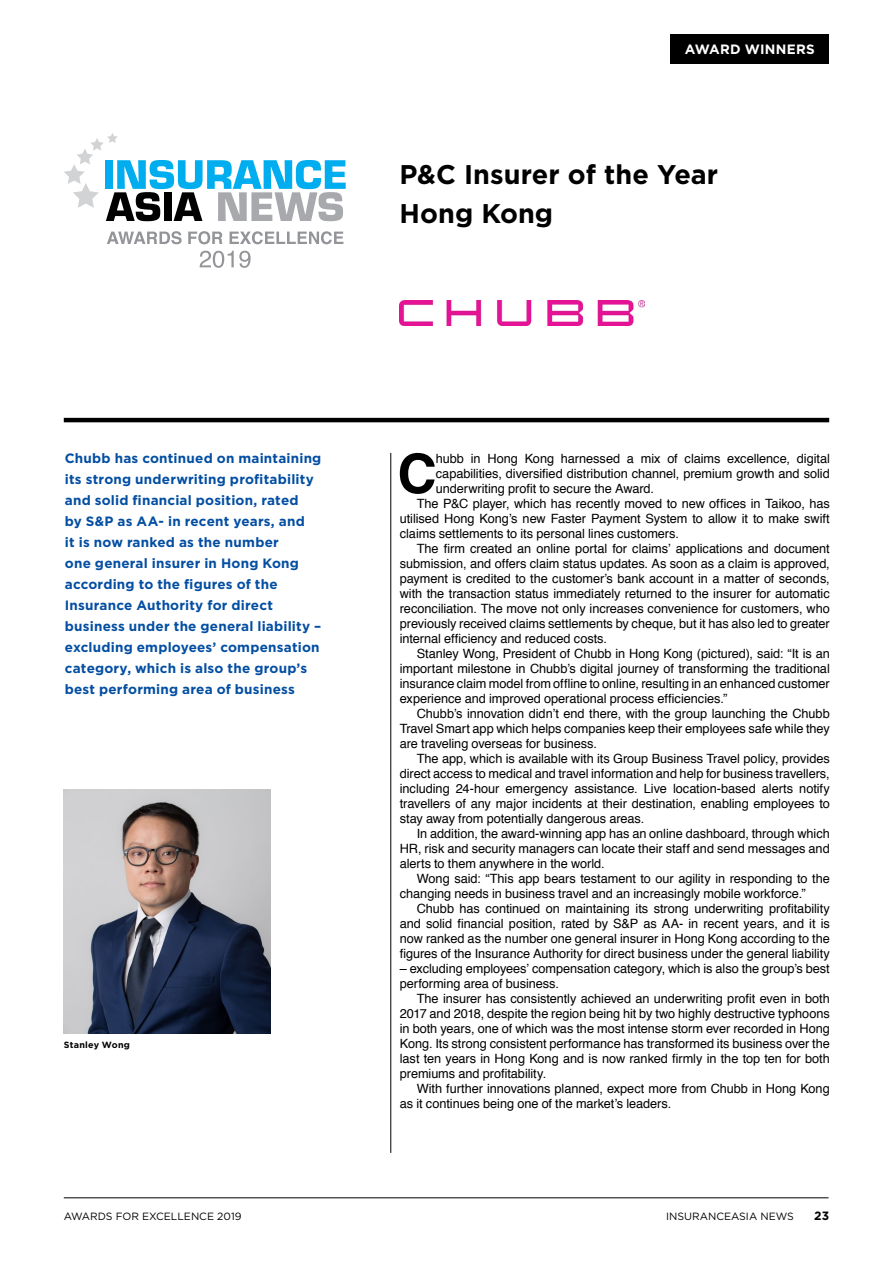
<style>
.page{position:relative;width:893px;height:1263px;background:#fff}
.page>*{position:absolute;margin:0;border:0;box-sizing:border-box;transform-origin:0 0}
.t1{font:700 54.45px "Helvetica";color:#000}
.t2{font:700 27px/38.7px "Gotham";color:#000}
.t3{font:700 13.5px/21px "Gotham";letter-spacing:.015em;color:#034ea2}
.t4{font:700 13.5px "Gotham";letter-spacing:.015em;color:#fff}
.t5{font:12.75px/15px "Helvetica";letter-spacing:-.005em;color:#000}
.t6{font:700 12px "Gotham";color:#000}
.t7{font:10.5px "Gotham";color:#000}
.t8{font:700 9px "Gotham";letter-spacing:.03em;color:#000}
</style>
<div class="page">
<svg style="left:200px;top:251px;width:51px;height:17px"></svg>
<svg style="left:107px;top:231px;width:75px;height:13px"></svg>
<svg style="left:188px;top:231px;width:34px;height:13px"></svg>
<svg style="left:230px;top:231px;width:113px;height:13px"></svg>
<svg style="left:64px;top:133px;width:282px;height:88px"></svg>
<hr style="left:64px;top:1197px;width:764px;height:1px;background:#000">
<div style="left:670px;top:34px;width:159px;height:30px;background:#000"></div>
<hr style="left:64px;top:418px;width:765px;height:4px;background:#000">
<img style="left:400px;top:300px;width:245px;height:25px">
<hr style="left:390px;top:453px;width:1px;height:700px;background:#000">
<img style="left:64px;top:789px;width:206px;height:244px">
<p class="t4" style="left:685px;top:41px;width:132px">AWARD WINNERS</p>
<h2 class="t2" style="left:400px;top:155px;width:320px">P&amp;C Insurer of the Year<br>Hong Kong</h2>
<p class="t3" style="left:65px;top:448px;width:258px">Chubb has continued on maintaining its strong underwriting profitability and solid financial position, rated<br>by S&amp;P as AA- in recent years, and<br>it is now ranked as the number<br>one general insurer in Hong Kong according to the figures of the Insurance Authority for direct business under the general liability – excluding employees’ compensation category, which is also the group’s best performing area of business</p>
<p class="t8" style="left:64px;top:1039px;width:68px">Stanley Wong</p>
<h1 class="t1" style="left:397px;top:430px;width:41px">C</h1>
<p class="t5" style="left:436px;top:451px;width:395px">hubb in Hong Kong harnessed a mix of claims excellence, digital</p>
<p class="t5" style="left:436px;top:466px;width:395px">capabilities, diversified distribution channel, premium growth and solid</p>
<p class="t5" style="left:436px;top:481px;width:220px">underwriting profit to secure the Award.</p>
<p class="t5" style="left:417px;top:496px;width:414px">The P&amp;C player, which has recently moved to new offices in Taikoo, has</p>
<p class="t5" style="left:400px;top:511px;width:431px">utilised Hong Kong’s new Faster Payment System to allow it to make swift</p>
<p class="t5" style="left:400px;top:526px;width:281px">claims settlements to its personal lines customers.</p>
<p class="t5" style="left:417px;top:541px;width:414px">The firm created an online portal for claims’ applications and document</p>
<p class="t5" style="left:400px;top:556px;width:431px">submission, and offers claim status updates. As soon as a claim is approved,</p>
<p class="t5" style="left:400px;top:571px;width:431px">payment is credited to the customer’s bank account in a matter of seconds,</p>
<p class="t5" style="left:400px;top:586px;width:431px">with the transaction status immediately returned to the insurer for automatic</p>
<p class="t5" style="left:400px;top:601px;width:431px">reconciliation. The move not only increases convenience for customers, who</p>
<p class="t5" style="left:400px;top:616px;width:432px">previously received claims settlements by cheque, but it has also led to greater</p>
<p class="t5" style="left:400px;top:631px;width:209px">internal efficiency and reduced costs.</p>
<p class="t5" style="left:417px;top:646px;width:414px">Stanley Wong, President of Chubb in Hong Kong (pictured), said: “It is an</p>
<p class="t5" style="left:400px;top:661px;width:431px">important milestone in Chubb’s digital journey of transforming the traditional</p>
<p class="t5" style="left:400px;top:676px;width:432px">insurance claim model from offline to online, resulting in an enhanced customer</p>
<p class="t5" style="left:400px;top:691px;width:329px">experience and improved operational process efficiencies.”</p>
<p class="t5" style="left:417px;top:706px;width:414px">Chubb’s innovation didn’t end there, with the group launching the Chubb</p>
<p class="t5" style="left:400px;top:721px;width:431px">Travel Smart app which helps companies keep their employees safe while they</p>
<p class="t5" style="left:400px;top:736px;width:199px">are traveling overseas for business.</p>
<p class="t5" style="left:417px;top:751px;width:414px">The app, which is available with its Group Business Travel policy, provides</p>
<p class="t5" style="left:400px;top:766px;width:431px">direct access to medical and travel information and help for business travellers,</p>
<p class="t5" style="left:400px;top:781px;width:431px">including 24-hour emergency assistance. Live location-based alerts notify</p>
<p class="t5" style="left:400px;top:796px;width:431px">travellers of any major incidents at their destination, enabling employees to</p>
<p class="t5" style="left:400px;top:811px;width:246px">stay away from potentially dangerous areas.</p>
<p class="t5" style="left:417px;top:826px;width:414px">In addition, the award-winning app has an online dashboard, through which</p>
<p class="t5" style="left:400px;top:841px;width:431px">HR, risk and security managers can locate their staff and send messages and</p>
<p class="t5" style="left:400px;top:856px;width:206px">alerts to them anywhere in the world.</p>
<p class="t5" style="left:417px;top:871px;width:414px">Wong said: “This app bears testament to our agility in responding to the</p>
<p class="t5" style="left:400px;top:886px;width:407px">changing needs in business travel and an increasingly mobile workforce.”</p>
<p class="t5" style="left:417px;top:901px;width:414px">Chubb has continued on maintaining its strong underwriting profitability</p>
<p class="t5" style="left:400px;top:916px;width:431px">and solid financial position, rated by S&amp;P as AA- in recent years, and it is</p>
<p class="t5" style="left:400px;top:931px;width:431px">now ranked as the number one general insurer in Hong Kong according to the</p>
<p class="t5" style="left:400px;top:946px;width:431px">figures of the Insurance Authority for direct business under the general liability</p>
<p class="t5" style="left:400px;top:961px;width:431px">– excluding employees’ compensation category, which is also the group’s best performing area of business.</p>
<p class="t5" style="left:400px;top:991px;width:431px;text-align:justify;text-indent:17px">The insurer has consistently achieved an underwriting profit even in both 2017 and 2018, despite the region being hit by two highly destructive typhoons in both years, one of which was the most intense storm ever recorded in Hong Kong. Its strong consistent performance has transformed its business over the last ten years in Hong Kong and is now ranked firmly in the top ten for both premiums and profitability.</p>
<p class="t5" style="left:400px;top:1081px;width:431px;text-indent:17px">With further innovations planned, expect more from Chubb in Hong Kong as it continues being one of the market’s leaders.</p>
<p class="t7" style="left:64px;top:1210px;width:179px">AWARDS FOR EXCELLENCE 2019</p>
<p class="t7" style="left:666px;top:1210px;width:129px">INSURANCEASIA NEWS</p>
<p class="t6" style="left:814px;top:1208px;width:16px">23</p>
</div>
